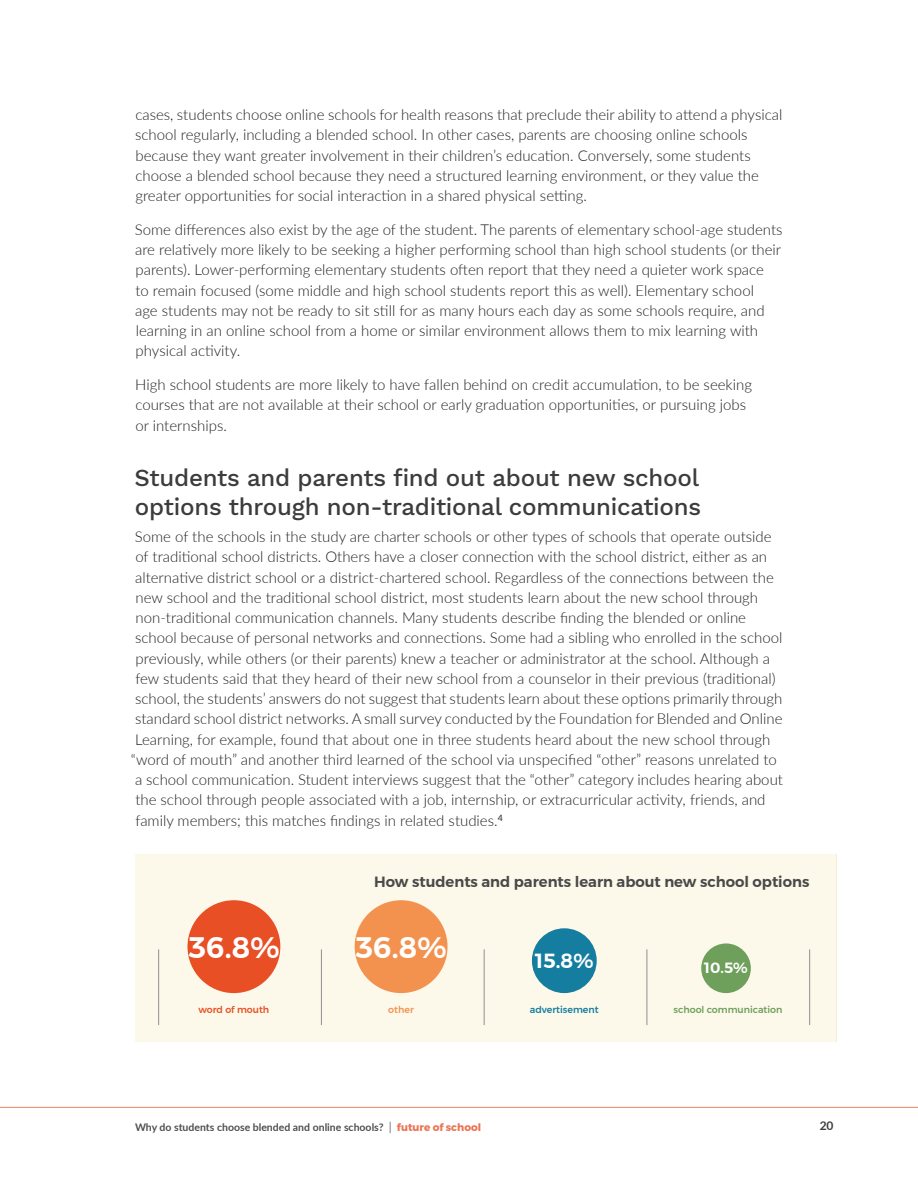
<style>
.page{position:relative;width:918px;height:1188px;background:#fff}
.page>*{position:absolute;margin:0;border:0;box-sizing:border-box;transform-origin:0 0}
.t1{font:600 29.55px "Montserrat";color:#fff}
.t2{font:500 24px/28.8px "Work Sans";letter-spacing:-.01em;color:#3c3c3d}
.t3{font:600 20.4px "Montserrat";color:#fff}
.body_-_copy{font:300 15px/20.2px "Lato";color:#231f20}
.t4{font:600 14.85px "Montserrat";color:#4a4949}
.t5{font:600 14.85px "Montserrat";color:#fff}
.t6{font:700 12px "Lato";color:#3c3c3d}
.t7{font:700 10.5px "Lato";color:#4f4f50}
.t8{font:500 9.45px "Montserrat";color:#6e9f5b}
.t9{font:500 9.45px "Montserrat";color:#157da0}
.t10{font:500 9.45px "Montserrat";color:#e84f24}
.t11{font:500 9.45px "Montserrat";color:#f3924f}
.s1{font-size:12px;color:#929292}
.s2{font-family:"Montserrat";color:#eb7251}
</style>
<div class="page">
<hr style="left:0;top:1107px;width:918px;height:1px;background:#ed8467">
<div style="left:135px;top:854px;width:700px;height:188px;background:#fcf9ea"></div>
<hr style="left:321px;top:949px;width:1px;height:76px;background:#928e8e">
<hr style="left:158px;top:949px;width:1px;height:76px;background:#928e8e">
<hr style="left:809px;top:949px;width:1px;height:76px;background:#928e8e">
<hr style="left:484px;top:949px;width:1px;height:76px;background:#928e8e">
<hr style="left:646px;top:949px;width:1px;height:76px;background:#928e8e">
<div style="left:187px;top:900px;width:93px;height:93px;background:#e84f24;border-radius:46px"></div>
<div style="left:355px;top:900px;width:93px;height:93px;background:#f3924f;border-radius:46px"></div>
<div style="left:532px;top:928px;width:65px;height:65px;background:#157da0;border-radius:32px"></div>
<div style="left:701px;top:943px;width:50px;height:50px;background:#6e9f5b;border-radius:25px"></div>
<p class="body_-_copy" style="left:135px;top:104px;width:649px">cases, students choose online schools for health reasons that preclude their ability to attend a physical school regularly, including a blended school. In other cases, parents are choosing online schools because they want greater involvement in their children’s education. Conversely, some students choose a blended school because they need a structured learning environment, or they value the greater opportunities for social interaction in a shared physical setting.</p>
<p class="body_-_copy" style="left:135px;top:219px;width:649px">Some differences also exist by the age of the student. The parents of elementary school-age students are relatively more likely to be seeking a higher performing school than high school students (or their parents). Lower-performing elementary students often report that they need a quieter work space<br>to remain focused (some middle and high school students report this as well). Elementary school<br>age students may not be ready to sit still for as many hours each day as some schools require, and learning in an online school from a home or similar environment allows them to mix learning with physical activity.</p>
<p class="body_-_copy" style="left:135px;top:374px;width:618px">High school students are more likely to have fallen behind on credit accumulation, to be seeking courses that are not available at their school or early graduation opportunities, or pursuing jobs or internships.</p>
<p class="t2" style="left:134px;top:465px;width:568px">Students and parents find out about new school options through non-traditional communications</p>
<p class="body_-_copy" style="left:135px;top:526px;width:638px">Some of the schools in the study are charter schools or other types of schools that operate outside</p>
<p class="body_-_copy" style="left:135px;top:546px;width:633px">of traditional school districts. Others have a closer connection with the school district, either as an</p>
<p class="body_-_copy" style="left:135px;top:567px;width:640px">alternative district school or a district-chartered school. Regardless of the connections between the</p>
<p class="body_-_copy" style="left:136px;top:587px;width:624px">new school and the traditional school district, most students learn about the new school through</p>
<p class="body_-_copy" style="left:136px;top:607px;width:612px">non-traditional communication channels. Many students describe finding the blended or online</p>
<p class="body_-_copy" style="left:135px;top:627px;width:649px">school because of personal networks and connections. Some had a sibling who enrolled in the school</p>
<p class="body_-_copy" style="left:136px;top:648px;width:636px">previously, while others (or their parents) knew a teacher or administrator at the school. Although a</p>
<p class="body_-_copy" style="left:135px;top:668px;width:642px">few students said that they heard of their new school from a counselor in their previous (traditional)</p>
<p class="body_-_copy" style="left:135px;top:688px;width:649px">school, the students’ answers do not suggest that students learn about these options primarily through</p>
<p class="body_-_copy" style="left:135px;top:708px;width:649px">standard school district networks. A small survey conducted by the Foundation for Blended and Online</p>
<p class="body_-_copy" style="left:135px;top:729px;width:637px">Learning, for example, found that about one in three students heard about the new school through</p>
<p class="body_-_copy" style="left:131px;top:749px;width:647px">“word of mouth” and another third learned of the school via unspecified “other” reasons unrelated to</p>
<p class="body_-_copy" style="left:135px;top:769px;width:649px">a school communication. Student interviews suggest that the “other” category includes hearing about</p>
<p class="body_-_copy" style="left:135px;top:789px;width:632px">the school through people associated with a job, internship, or extracurricular activity, friends, and</p>
<p class="body_-_copy" style="left:135px;top:810px;width:369px">family members; this matches findings in related studies.<sup>4</sup></p>
<p class="t1" style="left:188px;top:924px;width:93px">36.8%</p>
<p class="t10" style="left:198px;top:1002px;width:72px">word of mouth</p>
<p class="t4" style="left:374px;top:870px;width:437px">How students and parents learn about new school options</p>
<p class="t1" style="left:356px;top:924px;width:93px">36.8%</p>
<p class="t11" style="left:388px;top:1002px;width:27px">other</p>
<p class="t3" style="left:535px;top:944px;width:60px">15.8%</p>
<p class="t9" style="left:530px;top:1002px;width:70px">advertisement</p>
<p class="t5" style="left:704px;top:956px;width:45px">10.5%</p>
<p class="t8" style="left:673px;top:1002px;width:111px">school communication</p>
<p class="t7" style="left:135px;top:1119px;width:348px">Why do students choose blended and online schools? <span class="s1">|</span> <span class="s2">future of school</span></p>
<p class="t6" style="left:820px;top:1117px;width:15px">20</p>
</div>
